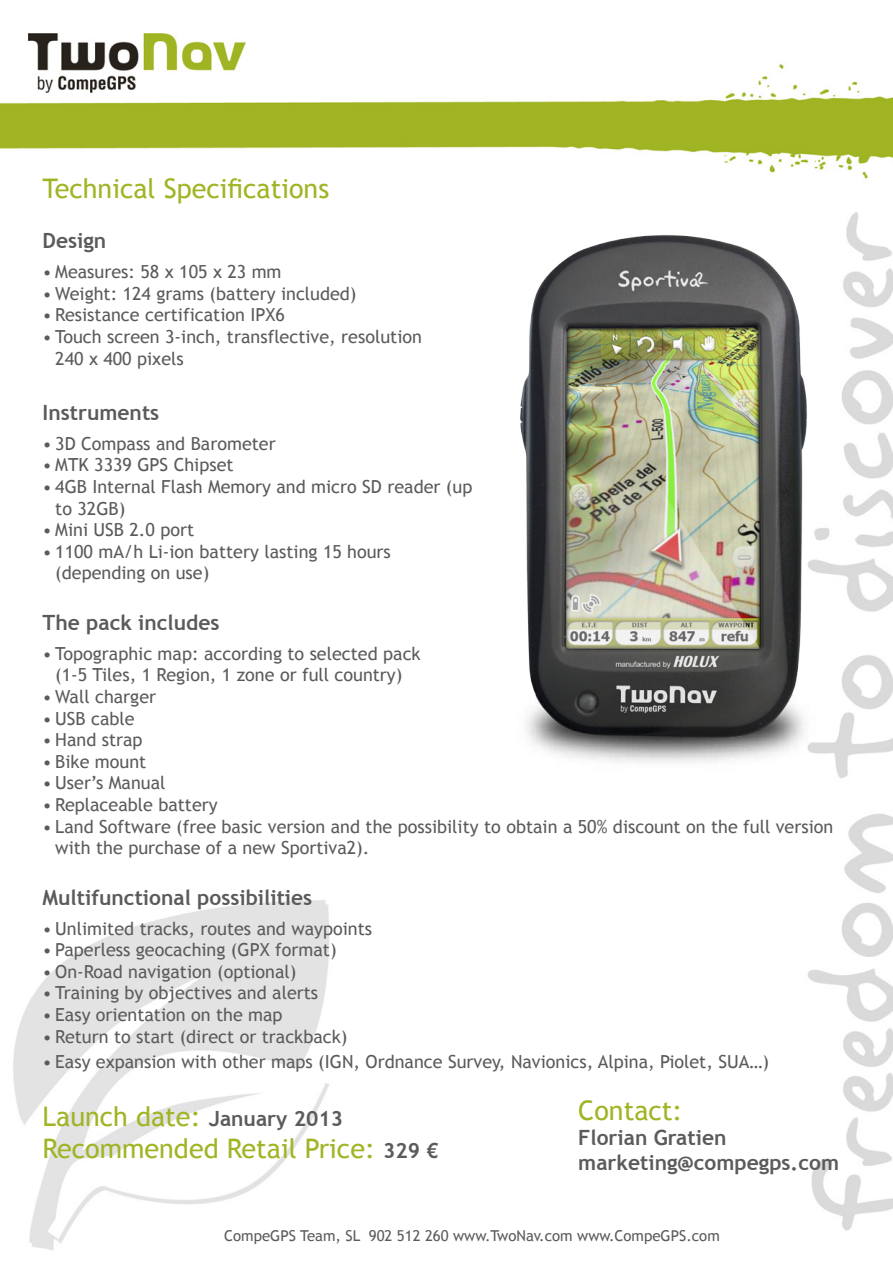
<style>
.page{position:relative;width:893px;height:1263px;background:#fff}
.page>*{position:absolute;margin:0;border:0;box-sizing:border-box;transform-origin:0 0}
.t1{font:27px/32.4px "Trebuchet MS";color:#a1b424}
.t2{font:700 21px/25.2px "Trebuchet MS";color:#5b5b5b}
.t3{font:18px/21.6px "Trebuchet MS";color:#5b5b5b}
.t4{font:15px "Trebuchet MS";color:#5b5b5b}
.s1{font-weight:700;font-size:21px;color:#5b5b5b}
</style>
<div class="page">
<img style="left:0;top:33px;width:893px;height:1218px">
<img style="left:461px;top:215px;width:389px;height:596px">
<h1 class="t1" style="left:43px;top:172px;width:288px">Technical Specifications</h1>
<p class="t2" style="left:43px;top:228px;width:65px">Design</p>
<p class="t3" style="left:43px;top:261px;width:241px">• Measures: 58 x 105 x 23 mm</p>
<p class="t3" style="left:43px;top:283px;width:315px">• Weight: 124 grams (battery included)</p>
<p class="t3" style="left:43px;top:304px;width:244px">• Resistance certification IPX6</p>
<p class="t3" style="left:55px;top:326px;width:368px;text-indent:-13px">• Touch screen 3-inch, transflective, resolution<br>240 x 400 pixels</p>
<p class="t2" style="left:43px;top:400px;width:118px">Instruments</p>
<p class="t3" style="left:43px;top:433px;width:235px">• 3D Compass and Barometer</p>
<p class="t3" style="left:43px;top:454px;width:193px">• MTK 3339 GPS Chipset</p>
<p class="t3" style="left:55px;top:476px;width:419px;text-indent:-13px">• 4GB Internal Flash Memory and micro SD reader (up to 32GB)</p>
<p class="t3" style="left:43px;top:519px;width:153px">• Mini USB 2.0 port</p>
<p class="t3" style="left:55px;top:541px;width:337px;text-indent:-13px">• 1100 mA/h Li-ion battery lasting 15 hours (depending on use)</p>
<p class="t2" style="left:43px;top:610px;width:179px">The pack includes</p>
<p class="t3" style="left:43px;top:643px;width:380px;text-align:center">• Topographic map: according to selected pack (1-5 Tiles, 1 Region, 1 zone or full country)</p>
<p class="t3" style="left:43px;top:686px;width:115px">• Wall charger</p>
<p class="t3" style="left:43px;top:708px;width:94px">• USB cable</p>
<p class="t3" style="left:43px;top:729px;width:102px">• Hand strap</p>
<p class="t3" style="left:43px;top:751px;width:105px">• Bike mount</p>
<p class="t3" style="left:43px;top:772px;width:124px">• User’s Manual</p>
<p class="t3" style="left:43px;top:794px;width:177px">• Replaceable battery</p>
<p class="t3" style="left:55px;top:816px;width:780px;text-indent:-13px">• Land Software (free basic version and the possibility to obtain a 50% discount on the full version with the purchase of a new Sportiva2).</p>
<p class="t2" style="left:43px;top:885px;width:271px">Multifunctional possibilities</p>
<p class="t3" style="left:43px;top:918px;width:331px">• Unlimited tracks, routes and waypoints</p>
<p class="t3" style="left:43px;top:939px;width:296px">• Paperless geocaching (GPX format)</p>
<p class="t3" style="left:43px;top:961px;width:255px">• On-Road navigation (optional)</p>
<p class="t3" style="left:43px;top:982px;width:277px">• Training by objectives and alerts</p>
<p class="t3" style="left:43px;top:1004px;width:242px">• Easy orientation on the map</p>
<p class="t3" style="left:43px;top:1026px;width:306px">• Return to start (direct or trackback)</p>
<p class="t3" style="left:43px;top:1051px;width:728px">• Easy expansion with other maps (IGN, Ordnance Survey, Navionics, Alpina, Piolet, SUA…)</p>
<h1 class="t1" style="left:43px;top:1100px;width:398px">Launch date: <span class="s1">January 2013<br></span>Recommended Retail Price: <span class="s1">329 €</span></h1>
<h1 class="t1" style="left:578px;top:1094px;width:106px">Contact:</h1>
<p class="t2" style="left:578px;top:1125px;width:262px">Florian Gratien marketing@compegps.com</p>
<p class="t4" style="left:224px;top:1227px;width:497px">CompeGPS Team, SL 902 512 260 www.TwoNav.com www.CompeGPS.com</p>
</div>
